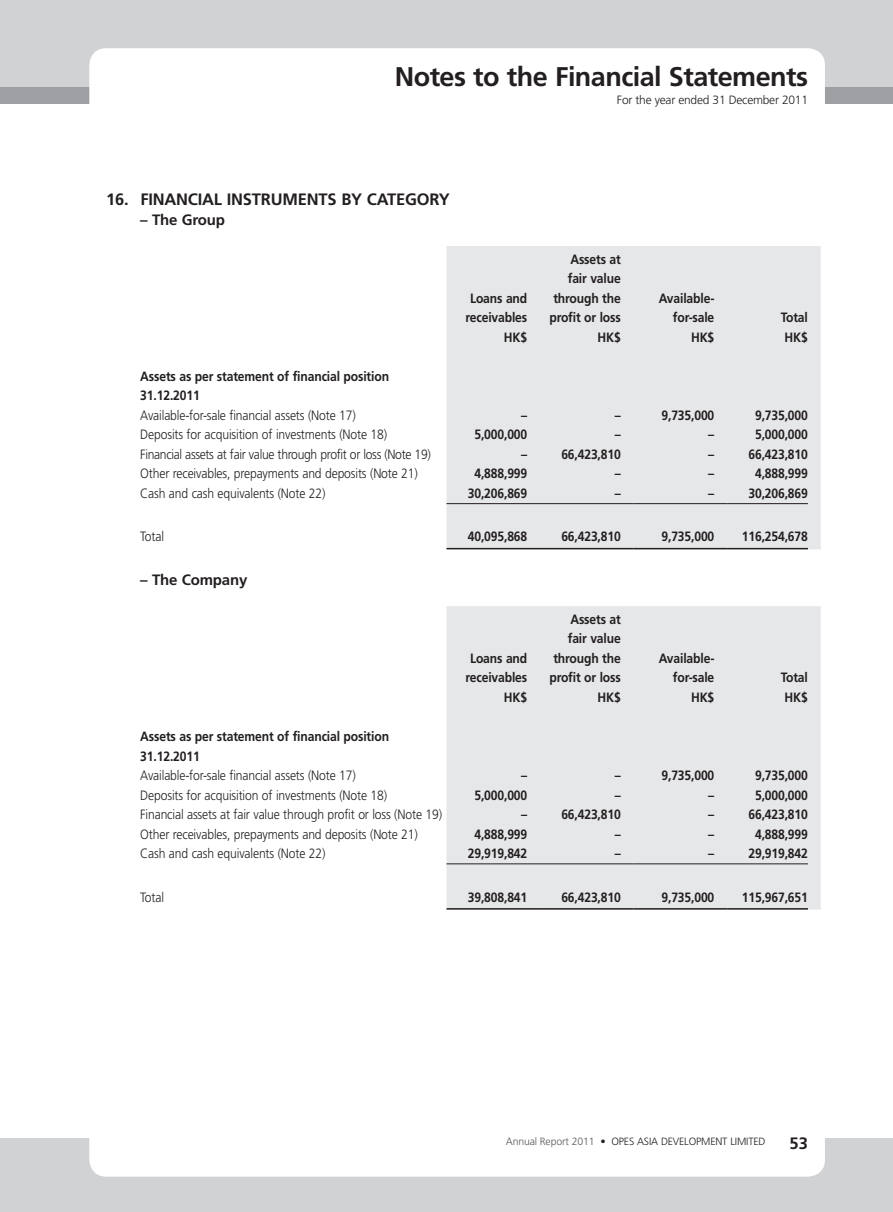
<style>
.page{position:relative;width:893px;height:1212px;background:#fff}
.page>*{position:absolute;margin:0;border:0;box-sizing:border-box;transform-origin:0 0}
.t1{font:700 27px "Frutiger LT Std";letter-spacing:-.02em;color:#231f20}
.Heading_1{font:700 16.5px "Frutiger LT Std";letter-spacing:-.01em;color:#231f20}
.Heading_2{font:700 15px "Frutiger LT Std";letter-spacing:-.01em;color:#231f20}
.Body_Text{font:700 13.5px "Frutiger LT Std";letter-spacing:-.01em;color:#231f20;scale:.9 1}
.Body_Text-2{font:300 13.5px "Frutiger LT Std";letter-spacing:-.01em;color:#231f20;scale:.9 1}
.t2{font:300 12px "Frutiger LT Std";letter-spacing:-.02em;color:#231f20}
.t3{font:300 10.5px "Frutiger LT Std";letter-spacing:-.015em;color:#231f20}
.s1{color:#57585a}
</style>
<div class="page">
<div style="left:0;top:86px;width:893px;height:17px;background:#9d9fa2"></div>
<div style="left:0;top:0;width:893px;height:86px;background:#d1d2d4"></div>
<div style="left:89px;top:48px;width:736px;height:77px;background:#fff;border-radius:17px"></div>
<div style="left:0;top:1138px;width:893px;height:74px;background:#d1d2d4"></div>
<div style="left:89px;top:1100px;width:736px;height:76px;background:#fff;border-radius:17px"></div>
<div style="left:446px;top:246px;width:375px;height:303px;background:#e6e7e9"></div>
<hr style="left:446px;top:503px;width:94px;height:1px;background:#231f20">
<hr style="left:540px;top:503px;width:94px;height:1px;background:#231f20">
<hr style="left:634px;top:503px;width:93px;height:1px;background:#231f20">
<hr style="left:727px;top:503px;width:81px;height:1px;background:#231f20">
<hr style="left:446px;top:548px;width:94px;height:1px;background:#231f20">
<hr style="left:540px;top:548px;width:94px;height:1px;background:#231f20">
<hr style="left:634px;top:548px;width:93px;height:1px;background:#231f20">
<hr style="left:727px;top:548px;width:81px;height:1px;background:#231f20">
<div style="left:446px;top:606px;width:375px;height:303px;background:#e6e7e9"></div>
<hr style="left:446px;top:863px;width:94px;height:1px;background:#231f20">
<hr style="left:540px;top:863px;width:94px;height:1px;background:#231f20">
<hr style="left:634px;top:863px;width:93px;height:1px;background:#231f20">
<hr style="left:727px;top:863px;width:81px;height:1px;background:#231f20">
<hr style="left:446px;top:908px;width:94px;height:1px;background:#231f20">
<hr style="left:540px;top:908px;width:94px;height:1px;background:#231f20">
<hr style="left:634px;top:908px;width:93px;height:1px;background:#231f20">
<hr style="left:727px;top:908px;width:81px;height:1px;background:#231f20">
<h1 class="t1" style="left:395px;top:61px;width:415px">Notes to the Financial Statements</h1>
<p class="t2" style="left:617px;top:93px;width:193px">For the year ended 31 December 2011</p>
<p class="Heading_1" style="left:106px;top:190px;width:345px">16. FINANCIAL INSTRUMENTS BY CATEGORY</p>
<p class="Heading_2" style="left:140px;top:211px;width:86px">– The Group</p>
<p class="Body_Text" style="left:470px;top:290px;width:65px">Loans and</p>
<p class="Body_Text" style="left:465px;top:310px;width:70px">receivables</p>
<p class="Body_Text" style="left:570px;top:251px;width:58px">Assets at</p>
<p class="Body_Text" style="left:568px;top:271px;width:60px">fair value</p>
<p class="Body_Text" style="left:553px;top:290px;width:77px">through the</p>
<p class="Body_Text" style="left:549px;top:310px;width:81px">profit or loss</p>
<p class="Body_Text" style="left:659px;top:290px;width:63px">Available-</p>
<p class="Body_Text" style="left:673px;top:310px;width:48px">for-sale</p>
<p class="Body_Text" style="left:781px;top:310px;width:32px">Total</p>
<p class="Body_Text" style="left:504px;top:329px;width:27px">HK$</p>
<p class="Body_Text" style="left:597px;top:329px;width:27px">HK$</p>
<p class="Body_Text" style="left:691px;top:329px;width:27px">HK$</p>
<p class="Body_Text" style="left:785px;top:329px;width:27px">HK$</p>
<p class="Body_Text" style="left:140px;top:368px;width:278px">Assets as per statement of financial position</p>
<p class="Body_Text" style="left:140px;top:388px;width:68px">31.12.2011</p>
<p class="Body_Text-2" style="left:140px;top:407px;width:241px">Available-for-sale financial assets (Note 17)</p>
<p class="Body_Text" style="left:521px;top:407px;width:8px">–</p>
<p class="Body_Text" style="left:615px;top:407px;width:8px">–</p>
<p class="Body_Text" style="left:661px;top:407px;width:60px">9,735,000</p>
<p class="Body_Text" style="left:755px;top:407px;width:60px">9,735,000</p>
<p class="Body_Text-2" style="left:140px;top:427px;width:276px">Deposits for acquisition of investments (Note 18)</p>
<p class="Body_Text" style="left:474px;top:427px;width:60px">5,000,000</p>
<p class="Body_Text" style="left:615px;top:427px;width:8px">–</p>
<p class="Body_Text" style="left:708px;top:427px;width:8px">–</p>
<p class="Body_Text" style="left:755px;top:427px;width:60px">5,000,000</p>
<p class="Body_Text-2" style="left:140px;top:446px;width:324px">Financial assets at fair value through profit or loss (Note 19)</p>
<p class="Body_Text" style="left:521px;top:446px;width:8px">–</p>
<p class="Body_Text" style="left:561px;top:446px;width:68px">66,423,810</p>
<p class="Body_Text" style="left:708px;top:446px;width:8px">–</p>
<p class="Body_Text" style="left:748px;top:446px;width:68px">66,423,810</p>
<p class="Body_Text-2" style="left:140px;top:466px;width:310px">Other receivables, prepayments and deposits (Note 21)</p>
<p class="Body_Text" style="left:474px;top:466px;width:60px">4,888,999</p>
<p class="Body_Text" style="left:615px;top:466px;width:8px">–</p>
<p class="Body_Text" style="left:708px;top:466px;width:8px">–</p>
<p class="Body_Text" style="left:755px;top:466px;width:60px">4,888,999</p>
<p class="Body_Text-2" style="left:140px;top:485px;width:207px">Cash and cash equivalents (Note 22)</p>
<p class="Body_Text" style="left:468px;top:485px;width:68px">30,206,869</p>
<p class="Body_Text" style="left:615px;top:485px;width:8px">–</p>
<p class="Body_Text" style="left:708px;top:485px;width:8px">–</p>
<p class="Body_Text" style="left:748px;top:485px;width:68px">30,206,869</p>
<p class="Body_Text-2" style="left:140px;top:529px;width:28px">Total</p>
<p class="Body_Text" style="left:468px;top:529px;width:68px">40,095,868</p>
<p class="Body_Text" style="left:561px;top:529px;width:68px">66,423,810</p>
<p class="Body_Text" style="left:661px;top:529px;width:60px">9,735,000</p>
<p class="Body_Text" style="left:742px;top:529px;width:75px">116,254,678</p>
<p class="Heading_2" style="left:140px;top:571px;width:109px">– The Company</p>
<p class="Body_Text" style="left:470px;top:650px;width:65px">Loans and</p>
<p class="Body_Text" style="left:465px;top:670px;width:70px">receivables</p>
<p class="Body_Text" style="left:570px;top:611px;width:58px">Assets at</p>
<p class="Body_Text" style="left:568px;top:631px;width:60px">fair value</p>
<p class="Body_Text" style="left:553px;top:650px;width:77px">through the</p>
<p class="Body_Text" style="left:549px;top:670px;width:81px">profit or loss</p>
<p class="Body_Text" style="left:659px;top:650px;width:63px">Available-</p>
<p class="Body_Text" style="left:673px;top:670px;width:48px">for-sale</p>
<p class="Body_Text" style="left:781px;top:670px;width:32px">Total</p>
<p class="Body_Text" style="left:504px;top:689px;width:27px">HK$</p>
<p class="Body_Text" style="left:597px;top:689px;width:27px">HK$</p>
<p class="Body_Text" style="left:691px;top:689px;width:27px">HK$</p>
<p class="Body_Text" style="left:785px;top:689px;width:27px">HK$</p>
<p class="Body_Text" style="left:140px;top:728px;width:278px">Assets as per statement of financial position</p>
<p class="Body_Text" style="left:140px;top:748px;width:68px">31.12.2011</p>
<p class="Body_Text-2" style="left:140px;top:768px;width:241px">Available-for-sale financial assets (Note 17)</p>
<p class="Body_Text" style="left:521px;top:767px;width:8px">–</p>
<p class="Body_Text" style="left:615px;top:767px;width:8px">–</p>
<p class="Body_Text" style="left:661px;top:767px;width:60px">9,735,000</p>
<p class="Body_Text" style="left:755px;top:767px;width:60px">9,735,000</p>
<p class="Body_Text-2" style="left:140px;top:787px;width:276px">Deposits for acquisition of investments (Note 18)</p>
<p class="Body_Text" style="left:474px;top:787px;width:60px">5,000,000</p>
<p class="Body_Text" style="left:615px;top:787px;width:8px">–</p>
<p class="Body_Text" style="left:708px;top:787px;width:8px">–</p>
<p class="Body_Text" style="left:755px;top:787px;width:60px">5,000,000</p>
<p class="Body_Text-2" style="left:140px;top:807px;width:337px">Financial assets at fair value through profit or loss (Note 19)</p>
<p class="Body_Text" style="left:521px;top:806px;width:8px">–</p>
<p class="Body_Text" style="left:561px;top:806px;width:68px">66,423,810</p>
<p class="Body_Text" style="left:708px;top:806px;width:8px">–</p>
<p class="Body_Text" style="left:748px;top:806px;width:68px">66,423,810</p>
<p class="Body_Text-2" style="left:140px;top:826px;width:310px">Other receivables, prepayments and deposits (Note 21)</p>
<p class="Body_Text" style="left:474px;top:826px;width:60px">4,888,999</p>
<p class="Body_Text" style="left:615px;top:826px;width:8px">–</p>
<p class="Body_Text" style="left:708px;top:826px;width:8px">–</p>
<p class="Body_Text" style="left:755px;top:826px;width:60px">4,888,999</p>
<p class="Body_Text-2" style="left:140px;top:846px;width:207px">Cash and cash equivalents (Note 22)</p>
<p class="Body_Text" style="left:468px;top:845px;width:68px">29,919,842</p>
<p class="Body_Text" style="left:615px;top:845px;width:8px">–</p>
<p class="Body_Text" style="left:708px;top:845px;width:8px">–</p>
<p class="Body_Text" style="left:748px;top:845px;width:68px">29,919,842</p>
<p class="Body_Text-2" style="left:140px;top:889px;width:28px">Total</p>
<p class="Body_Text" style="left:468px;top:889px;width:68px">39,808,841</p>
<p class="Body_Text" style="left:561px;top:889px;width:68px">66,423,810</p>
<p class="Body_Text" style="left:661px;top:889px;width:60px">9,735,000</p>
<p class="Body_Text" style="left:742px;top:889px;width:75px">115,967,651</p>
<p class="t3" style="left:506px;top:1135px;width:261px"><span class="s1">Annual Report 2011</span> • OPES ASIA DEVELOPMENT LIMITED</p>
<p class="Heading_1" style="left:790px;top:1133px;width:20px">53</p>
</div>
